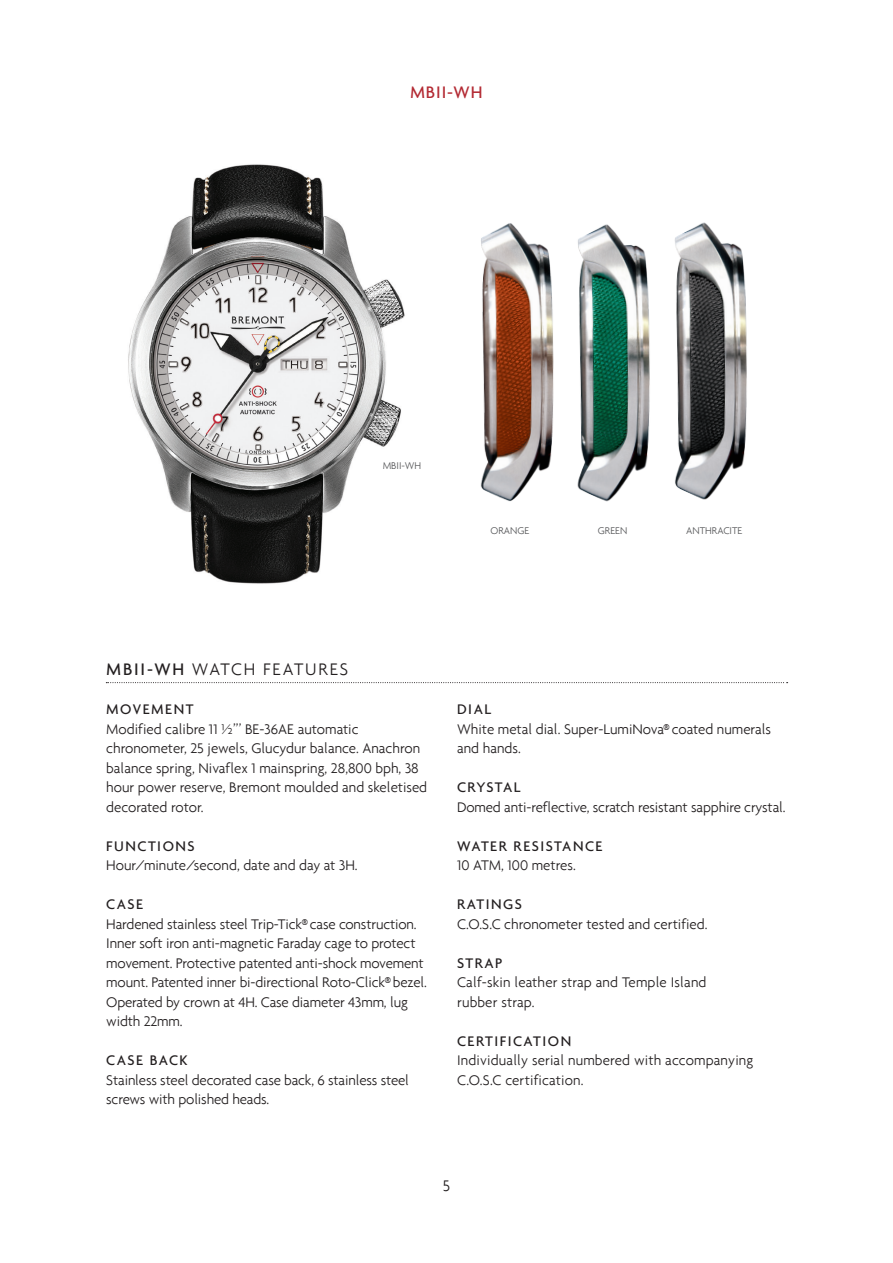
<style>
.page{position:relative;width:893px;height:1263px;background:#fff}
.page>*{position:absolute;margin:0;border:0;box-sizing:border-box;transform-origin:0 0}
.t1{font:500 18px "Agenda";letter-spacing:.1em;color:#231f20}
.t2{font:300 18px "Agenda";color:#231f20}
.t3{font:500 18px "Agenda";letter-spacing:.05em;color:#b32a33}
.t4{font:300 16.5px "Agenda";color:#231f20}
.t5{font:300 15px/19.5px "Agenda";letter-spacing:-.01em;color:#231f20}
.t6{font:300 15px/19.5px "Agenda";letter-spacing:.01em;color:#231f20}
.t7{font:500 15px "Agenda";letter-spacing:.1em;color:#231f20}
.t8{font:300 10.5px "Agenda";color:#57585a}
.s1{font-weight:300}
</style>
<div class="page">
<img style="left:128px;top:164px;width:277px;height:420px">
<svg style="left:106px;top:682px;width:682px;height:1px"></svg>
<img style="left:675px;top:222px;width:72px;height:278px">
<img style="left:577px;top:224px;width:73px;height:278px">
<img style="left:480px;top:223px;width:74px;height:279px">
<p class="t3" style="left:410px;top:81px;width:74px">MBII-WH</p>
<p class="t8" style="left:383px;top:459px;width:40px">MBII-WH</p>
<p class="t8" style="left:490px;top:525px;width:40px">ORANGE</p>
<p class="t8" style="left:598px;top:525px;width:31px">GREEN</p>
<p class="t8" style="left:686px;top:525px;width:58px">ANTHRACITE</p>
<p class="t1" style="left:106px;top:658px;width:116px">MBII-WH <span class="s1">Watch</span></p>
<p class="t2" style="left:263px;top:659px;width:21px">Features</p>
<p class="t7" style="left:106px;top:700px;width:26px">MOVEMENT</p>
<p class="t5" style="left:106px;top:719px;width:322px">Modified calibre 11 ½’’’ BE-36AE automatic chronometer, 25 jewels, Glucydur balance. Anachron balance spring, Nivaflex 1 mainspring, 28,800 bph, 38 hour power reserve, Bremont moulded and skeletised decorated rotor.</p>
<p class="t7" style="left:106px;top:837px;width:19px">FUNCTIONS</p>
<p class="t5" style="left:106px;top:855px;width:253px">Hour/minute/second, date and day at 3H.</p>
<p class="t7" style="left:106px;top:895px;width:21px">CASE</p>
<p class="t5" style="left:106px;top:914px;width:322px">Hardened stainless steel Trip-Tick® case construction.<br>Inner soft iron anti-magnetic Faraday cage to protect movement. Protective patented anti-shock movement mount. Patented inner bi-directional Roto-Click® bezel.<br>Operated by crown at 4H. Case diameter 43mm, lug width 22mm.</p>
<p class="t7" style="left:106px;top:1051px;width:21px">CASE</p>
<p class="t7" style="left:150px;top:1051px;width:20px">BACK</p>
<p class="t5" style="left:106px;top:1070px;width:304px">Stainless steel decorated case back, 6 stainless steel screws with polished heads.</p>
<p class="t7" style="left:457px;top:700px;width:20px">DIAL</p>
<p class="t5" style="left:457px;top:719px;width:316px">White metal dial. Super-LumiNova® coated numerals and hands.</p>
<p class="t7" style="left:457px;top:778px;width:21px">CRYSTAL</p>
<p class="t5" style="left:457px;top:797px;width:330px">Domed anti-reflective, scratch resistant sapphire crystal.</p>
<p class="t7" style="left:457px;top:837px;width:25px">WATER</p>
<p class="t7" style="left:514px;top:837px;width:10px">RESISTANCE</p>
<p class="t5" style="left:457px;top:855px;width:120px">10 ATM, 100 metres.</p>
<p class="t7" style="left:457px;top:895px;width:20px">RATINGS</p>
<p class="t5" style="left:457px;top:914px;width:252px">C.O.S.C chronometer tested and certified.</p>
<p class="t7" style="left:457px;top:954px;width:19px">STRAP</p>
<p class="t6" style="left:457px;top:972px;width:251px">Calf-skin leather strap and Temple Island rubber strap.</p>
<p class="t7" style="left:457px;top:1032px;width:10px">CERTIFICATION</p>
<p class="t6" style="left:457px;top:1050px;width:298px">Individually serial numbered with accompanying<br>C.O.S.C certification.</p>
<p class="t4" style="left:443px;top:1176px;width:9px">5</p>
</div>
